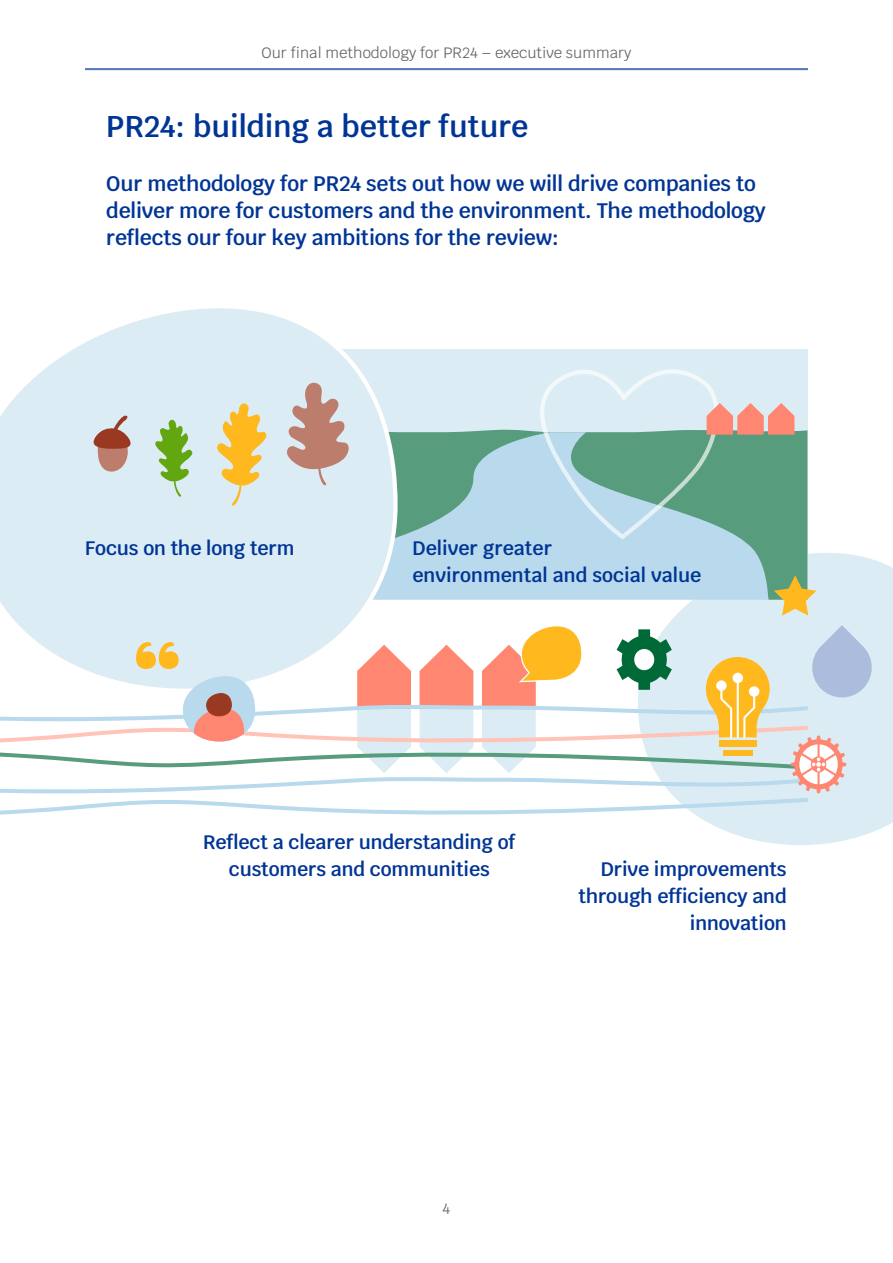
<style>
.page{position:relative;width:893px;height:1263px;background:#fff}
.page>*{position:absolute;margin:0;border:0;box-sizing:border-box;transform-origin:0 0}
.t1{font:600 30px "Krub";color:#003595}
.t2{font:600 21px/27px "Krub";letter-spacing:-.01em;color:#003595}
.t3{font:600 19.5px/27px "Krub";letter-spacing:-.01em;color:#003595;text-align:center}
.t4{font:15px "Krub";color:#63656a}
</style>
<div class="page">
<hr style="left:85px;top:68px;width:723px;height:2px;background:#577ab9">
<svg style="left:668px;top:553px;width:225px;height:292px;fill:#dcecf5"></svg>
<div style="left:319px;top:349px;width:488px;height:215px;background:#dcecf5"></div>
<div style="left:457px;top:429px;width:350px;height:171px;background:#579c7c"></div>
<svg style="left:400px;top:432px;width:368px;height:168px;background:#a4ccd4"></svg>
<svg style="left:538px;top:369px;width:256px;height:172px"></svg>
<svg style="left:0;top:308px;width:400px;height:316px;fill:#dcecf5"></svg>
<svg style="left:774px;top:575px;width:42px;height:41px;background:#c9c17a"></svg>
<svg style="left:88px;top:415px;width:47px;height:60px;background:#c6aca8"></svg>
<svg style="left:213px;top:401px;width:57px;height:105px;background:#e9d79e"></svg>
<svg style="left:153px;top:418px;width:42px;height:79px;background:#aad097"></svg>
<svg style="left:285px;top:382px;width:66px;height:104px"></svg>
<svg style="left:0;top:624px;width:875px;height:197px"></svg>
<p class="t4" style="left:262px;top:40px;width:371px">Our final methodology for PR24 – executive summary</p>
<h1 class="t1" style="left:106px;top:109px;width:424px">PR24: building a better future</h1>
<p class="t2" style="left:106px;top:170px;width:661px">Our methodology for PR24 sets out how we will drive companies to deliver more for customers and the environment. The methodology reflects our four key ambitions for the review:</p>
<p class="t3" style="left:85px;top:535px;width:211px">Focus on the long term</p>
<p class="t3" style="left:412px;top:535px;width:290px;text-align:left">Deliver greater<br>environmental and social value</p>
<p class="t3" style="left:203px;top:829px;width:314px">Reflect a clearer understanding of customers and communities</p>
<p class="t3" style="left:578px;top:855px;width:210px;text-align:right">Drive improvements through efficiency and innovation</p>
<p class="t4" style="left:443px;top:1196px;width:9px">4</p>
</div>
